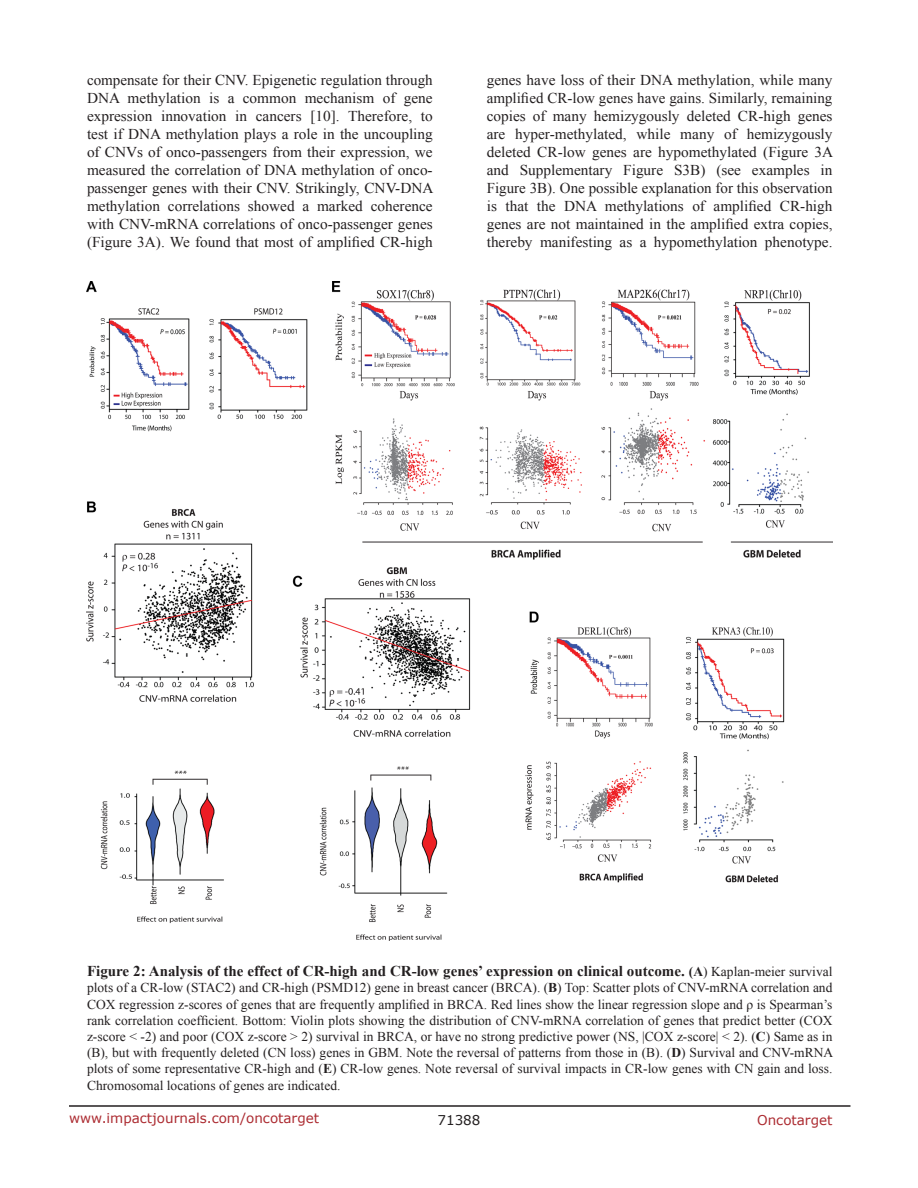
<style>
.page{position:relative;width:918px;height:1188px;background:#fff}
.page>*{position:absolute;margin:0;border:0;box-sizing:border-box;transform-origin:0 0}
.BodyText{font:15px/18px "Times New Roman";color:#231f20;text-align:justify}
.FigureText{font:700 15px "Times New Roman";color:#231f20}
.FigureText-2{font:13.5px/16.2px "Times New Roman";color:#231f20;text-align:justify}
.t1{font:13.5px "Verdana";color:#ac2b31}
.t2{font:13.5px "Verdana";color:#231f20}
.s1{font-size:13.5px}
.s2{font-weight:400;font-size:13.5px}
.s3{font-weight:700}
</style>
<div class="page">
<hr style="left:69px;top:1105px;width:781px;height:2px;background:#231f20">
<img style="left:87px;top:281px;width:746px;height:659px">
<p class="BodyText" style="left:87px;top:71px;width:348px">compensate for their CNV. Epigenetic regulation through DNA methylation is a common mechanism of gene expression innovation in cancers [10]. Therefore, to test if DNA methylation plays a role in the uncoupling of CNVs of onco-passengers from their expression, we measured the correlation of DNA methylation of onco&shy;passenger genes with their CNV. Strikingly, CNV-DNA methylation correlations showed a marked coherence with CNV-mRNA correlations of onco-passenger genes (Figure 3A). We found that most of amplified CR-high</p>
<p class="BodyText" style="left:487px;top:71px;width:348px">genes have loss of their DNA methylation, while many amplified CR-low genes have gains. Similarly, remaining copies of many hemizygously deleted CR-high genes are hyper-methylated, while many of hemizygously deleted CR-low genes are hypomethylated (Figure 3A and Supplementary Figure S3B) (see examples in Figure 3B). One possible explanation for this observation is that the DNA methylations of amplified CR-high genes are not maintained in the amplified extra copies, thereby manifesting as a hypomethylation phenotype.</p>
<p class="FigureText" style="left:87px;top:961px;width:747px">Figure 2: Analysis of the effect of CR-high and CR-low genes’ expression on clinical outcome. <span class="s1">(A</span><span class="s2">) Kaplan-meier survival</span></p>
<p class="FigureText-2" style="left:87px;top:980px;width:748px">plots of a CR-low (STAC2) and CR-high (PSMD12) gene in breast cancer (BRCA). (<span class="s3">B</span>) Top: Scatter plots of CNV-mRNA correlation and COX regression z-scores of genes that are frequently amplified in BRCA. Red lines show the linear regression slope and ρ is Spearman’s rank correlation coefficient. Bottom: Violin plots showing the distribution of CNV-mRNA correlation of genes that predict better (COX z-score &lt; -2) and poor (COX z-score &gt; 2) survival in BRCA, or have no strong predictive power (NS, |COX z-score| &lt; 2). (<span class="s3">C</span>) Same as in (B), but with frequently deleted (CN loss) genes in GBM. Note the reversal of patterns from those in (B). (<span class="s3">D</span>) Survival and CNV-mRNA plots of some representative CR-high and (<span class="s3">E</span>) CR-low genes. Note reversal of survival impacts in CR-low genes with CN gain and loss.<br>Chromosomal locations of genes are indicated.</p>
<p class="t1" style="left:69px;top:1109px;width:252px">www.impactjournals.com/oncotarget</p>
<p class="t2" style="left:438px;top:1111px;width:44px">71388</p>
<p class="t1" style="left:757px;top:1111px;width:77px">Oncotarget</p>
</div>
